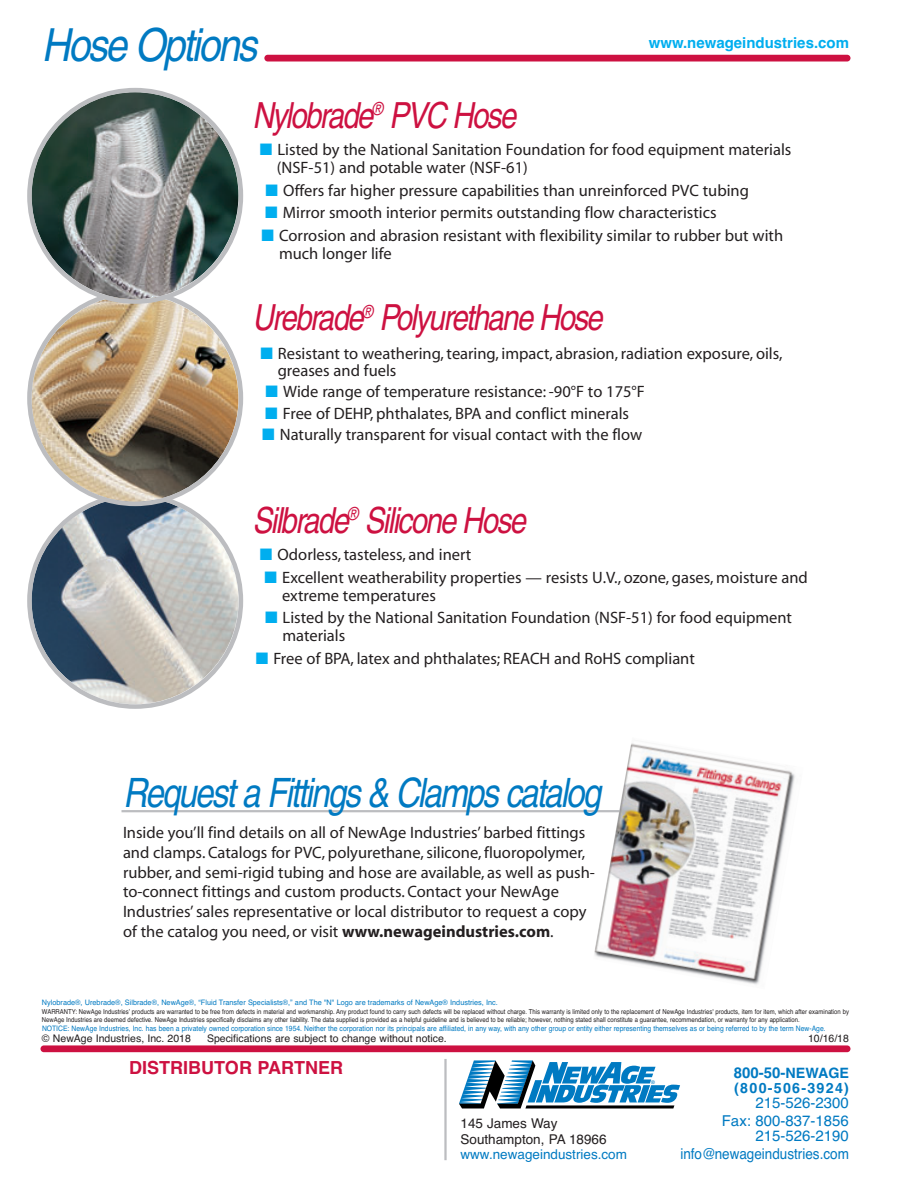
<style>
.page{position:relative;width:918px;height:1188px;background:#fff}
.page>*{position:absolute;margin:0;border:0;box-sizing:border-box;transform-origin:0 0}
.t1{font:italic 45.6px "Helvetica";color:#007ac2;scale:.86 1}
.t2{font:italic 40.5px "Helvetica";color:#007ac2;scale:.82 1}
.t3{font:italic 36px "Helvetica";color:#cd1141;scale:.82 1}
.t4{font:700 18px "Helvetica";color:#cd1141}
.t5{font:16.5px/19.8px "Myriad";color:#231f20}
.t6{font:15px/18px "Helvetica";color:#007ac2;text-align:right}
.t7{font:700 15px "Helvetica";color:#00aeef}
.t8{font:700 15px "Helvetica";color:#007ac2}
.t9{font:700 14.25px "Helvetica";letter-spacing:.09em;color:#007ac2}
.t10{font:13.5px/15.8px "Helvetica";color:#231f20}
.t11{font:13.5px "Helvetica";color:#007ac2}
.t12{font:10.5px "Helvetica";color:#231f20}
.t13{font:7.5px "Helvetica";color:#007ac2;scale:.91 1}
.t14{font:7.5px "Helvetica";color:#007ac2}
.t15{font:6.75px/7.5px "Helvetica";color:#231f20;scale:.88 1}
.t16{font:5.1px "Helvetica";color:#007ac2}
.s1{color:#00aeef}
.s2{font-weight:700}
.s3{font-size:14.25px}
</style>
<div class="page">
<hr style="left:444px;top:1059px;width:3px;height:101px;background:#bcbdc0">
<svg style="left:459px;top:1060px;width:221px;height:48px"></svg>
<div style="left:40px;top:1045px;width:810px;height:7px;background:#cd1141;border-radius:3px"></div>
<svg style="left:27px;top:506px;width:216px;height:203px"></svg>
<svg style="left:27px;top:304px;width:216px;height:202px"></svg>
<svg style="left:27px;top:88px;width:216px;height:216px"></svg>
<div style="left:264px;top:55px;width:587px;height:7px;background:#cd1141;border-radius:3px"></div>
<hr style="left:122px;top:810px;width:513px;height:2px;background:#bcbdc0">
<img style="left:593px;top:743px;width:202px;height:242px">
<h1 class="t1" style="left:42px;top:29px;width:261px">Hose Options</h1>
<p class="t7" style="left:649px;top:37px;width:202px">www.newageindustries.com</p>
<h3 class="t3" style="left:253px;top:102px;width:330px">Nylobrade<sup>®</sup> PVC Hose</h3>
<p class="t5" style="left:277px;top:142px;width:516px;line-height:18px;text-indent:-17px"><span class="s1">■</span> Listed by the National Sanitation Foundation for food equipment materials (NSF-51) and potable water (NSF-61)</p>
<p class="t5" style="left:266px;top:182px;width:485px"><span class="s1">■</span> Offers far higher pressure capabilities than unreinforced PVC tubing</p>
<p class="t5" style="left:265px;top:204px;width:453px"><span class="s1">■</span> Mirror smooth interior permits outstanding flow characteristics</p>
<p class="t5" style="left:279px;top:228px;width:506px;line-height:18px;text-indent:-17px"><span class="s1">■</span> Corrosion and abrasion resistant with flexibility similar to rubber but with much longer life</p>
<h3 class="t3" style="left:253px;top:305px;width:436px">Urebrade<sup>®</sup> Polyurethane Hose</h3>
<p class="t5" style="left:278px;top:347px;width:506px;line-height:16.5px;text-indent:-17px"><span class="s1">■</span> Resistant to weathering, tearing, impact, abrasion, radiation exposure, oils, greases and fuels</p>
<p class="t5" style="left:266px;top:383px;width:381px"><span class="s1">■</span> Wide range of temperature resistance: -90°F to 175°F</p>
<p class="t5" style="left:265px;top:405px;width:365px"><span class="s1">■</span> Free of DEHP, phthalates, BPA and conflict minerals</p>
<p class="t5" style="left:262px;top:426px;width:381px"><span class="s1">■</span> Naturally transparent for visual contact with the flow</p>
<h3 class="t3" style="left:253px;top:507px;width:342px">Silbrade<sup>®</sup> Silicone Hose</h3>
<p class="t5" style="left:260px;top:546px;width:213px"><span class="s1">■</span> Odorless, tasteless, and inert</p>
<p class="t5" style="left:282px;top:570px;width:527px;line-height:18px;text-indent:-17px"><span class="s1">■</span> Excellent weatherability properties — resists U.V., ozone, gases, moisture and extreme temperatures</p>
<p class="t5" style="left:282px;top:610px;width:511px;line-height:18px;text-indent:-17px"><span class="s1">■</span> Listed by the National Sanitation Foundation (NSF-51) for food equipment materials</p>
<p class="t5" style="left:256px;top:650px;width:441px"><span class="s1">■</span> Free of BPA, latex and phthalates; REACH and RoHS compliant</p>
<h2 class="t2" style="left:123px;top:778px;width:592px">Requesta Fittings&amp; Clampscatalog</h2>
<p class="t5" style="left:123px;top:824px;width:473px">Inside you’ll find details on all of NewAge Industries’ barbed fittings and clamps. Catalogs for PVC, polyurethane, silicone, fluoropolymer, rubber, and semi-rigid tubing and hose are available, as well as push&shy;to-connect fittings and custom products. Contact your NewAge Industries’ sales representative or local distributor to request a copy of the catalog you need, or visit <span class="s2">www.newageindustries.com</span>.</p>
<p class="t14" style="left:42px;top:1000px;width:457px">Nylobrade®, Urebrade®, Silbrade®, NewAge®, “Fluid Transfer Specialists®,” and The "N" Logo are trademarks of NewAge® Industries, Inc.</p>
<p class="t13" style="left:42px;top:1025px;width:863px">NOTICE: NewAge Industries, Inc. has been a privately owned corporation since 1954. Neither the corporation nor its principals are affiliated, in any way, with any other group or entity either representing themselves as or being referred to by the term New-Age.</p>
<p class="t15" style="left:42px;top:1009px;width:919px">WARRANTY: NewAge Industries’ products are warranted to be free from defects in material and workmanship. Any product found to carry such defects will be replaced without charge. This warranty is limited only to the replacement of NewAge Industries' products, item for item, which after examination by<br>NewAge Industries are deemed defective. NewAge Industries specifically disclaims any other liability. The data supplied is provided as a helpful guideline and is believed to be reliable; however, nothing stated shall constitute a guarantee, recommendation, or warranty for any application.</p>
<p class="t12" style="left:42px;top:1035px;width:150px">© NewAge Industries, Inc. 2018</p>
<p class="t12" style="left:207px;top:1035px;width:241px">Specifications are subject to change without notice.</p>
<p class="t12" style="left:808px;top:1035px;width:42px">10/16/18</p>
<p class="t4" style="left:129px;top:1061px;width:215px">DISTRIBUTOR PARTNER</p>
<p class="t8" style="left:734px;top:1068px;width:117px">800-50-<span class="s3">NEWAGE</span></p>
<p class="t9" style="left:734px;top:1083px;width:116px">(800-506-3924)</p>
<p class="t6" style="left:722px;top:1096px;width:129px">215-526-2300<br>Fax: 800-837-1856</p>
<p class="t6" style="left:680px;top:1129px;width:170px">215-526-2190 info@newageindustries.com</p>
<p class="t16" style="left:651px;top:1080px;width:5px">®</p>
<p class="t10" style="left:460px;top:1117px;width:148px">145 James Way<br>Southampton, PA 18966</p>
<p class="t11" style="left:460px;top:1150px;width:168px">www.newageindustries.com</p>
</div>
